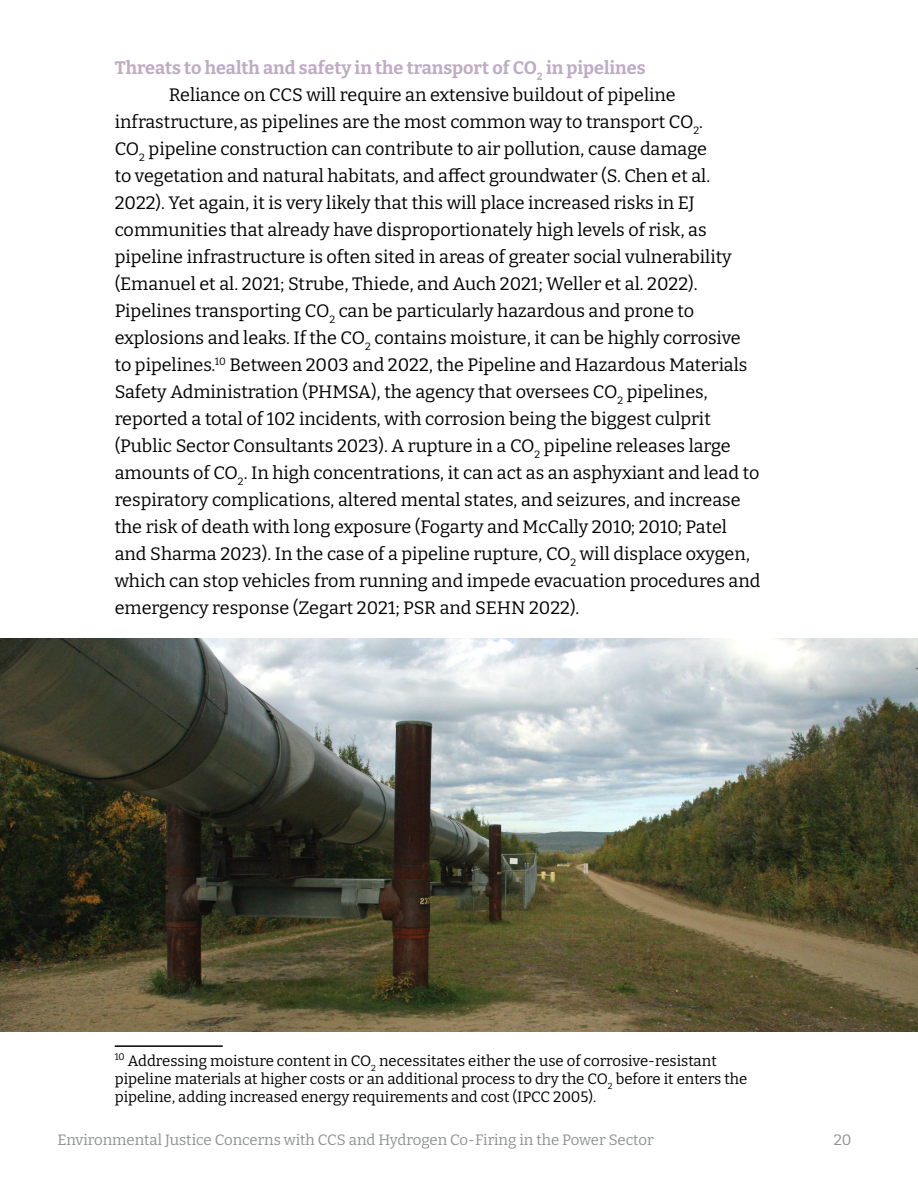
<style>
.page{position:relative;width:918px;height:1188px;background:#fff}
.page>*{position:absolute;margin:0;border:0;box-sizing:border-box;transform-origin:0 0}
.t1{font:18px "Bitter";color:#000}
.t2{font:700 18px "Bitter";color:#beabc4}
.t3{font:15px/18px "Bitter";color:#000}
.t4{font:15px "Bitter";color:#8f9191}
</style>
<div class="page">
<hr style="left:115px;top:1045px;width:108px;height:2px;background:#000">
<img style="left:0;top:639px;width:918px;height:393px">
<p class="t2" style="left:115px;top:53px;width:532px">Threats to health and safety in the transport of CO<sub>2</sub> in pipelines</p>
<p class="t1" style="left:169px;top:82px;width:509px">Reliance on CCS will require an extensive buildout of pipeline</p>
<p class="t1" style="left:115px;top:109px;width:590px">infrastructure,as pipelines are the most common way to transport CO<sub>2</sub>.</p>
<p class="t1" style="left:115px;top:136px;width:594px">CO<sub>2</sub> pipeline construction can contribute to air pollution, cause damage</p>
<p class="t1" style="left:115px;top:163px;width:597px">to vegetation and natural habitats, and affect groundwater (S. Chen et al.</p>
<p class="t1" style="left:115px;top:190px;width:582px">2022). Yet again, it is very likely that this will place increased risks in EJ</p>
<p class="t1" style="left:115px;top:217px;width:593px">communities that already have disproportionately high levels of risk, as</p>
<p class="t1" style="left:115px;top:244px;width:618px">pipeline infrastructure is often sited in areas of greater social vulnerability</p>
<p class="t1" style="left:115px;top:271px;width:584px">(Emanuel et al. 2021; Strube, Thiede, and Auch 2021; Weller et al. 2022).</p>
<p class="t1" style="left:115px;top:298px;width:581px">Pipelines transporting CO<sub>2</sub> can be particularly hazardous and prone to</p>
<p class="t1" style="left:115px;top:325px;width:627px">explosions and leaks. If the CO<sub>2</sub> contains moisture, it can be highly corrosive</p>
<p class="t1" style="left:115px;top:352px;width:634px">to pipelines.<sup>10</sup> Between 2003 and 2022, the Pipeline and Hazardous Materials</p>
<p class="t1" style="left:115px;top:379px;width:594px">Safety Administration (PHMSA), the agency that oversees CO<sub>2</sub> pipelines,</p>
<p class="t1" style="left:115px;top:406px;width:598px">reported a total of 102 incidents, with corrosion being the biggest culprit</p>
<p class="t1" style="left:115px;top:433px;width:618px">(Public Sector Consultants 2023). A rupture in a CO<sub>2</sub> pipeline releases large</p>
<p class="t1" style="left:115px;top:460px;width:646px">amounts of CO<sub>2</sub>. In high concentrations, it can act as an asphyxiant and lead to</p>
<p class="t1" style="left:115px;top:487px;width:627px">respiratory complications, altered mental states, and seizures, and increase</p>
<p class="t1" style="left:115px;top:514px;width:614px">the risk of death with long exposure (Fogarty and McCally 2010; 2010; Patel</p>
<p class="t1" style="left:115px;top:541px;width:637px">and Sharma 2023). In the case of a pipeline rupture, CO<sub>2</sub> will displace oxygen,</p>
<p class="t1" style="left:115px;top:568px;width:647px">which can stop vehicles from running and impede evacuation procedures and</p>
<p class="t1" style="left:115px;top:595px;width:466px">emergency response (Zegart 2021; PSR and SEHN 2022).</p>
<p class="t3" style="left:115px;top:1051px;width:634px"><sup>10</sup> Addressing moisture content in CO<sub>2</sub> necessitates either the use of corrosive-resistant pipeline materials at higher costs or an additional process to dry the CO<sub>2</sub> before it enters the pipeline, adding increased energy requirements and cost (IPCC 2005).</p>
<p class="t4" style="left:57px;top:1129px;width:598px">Environmental Justice Concerns with CCS and Hydrogen Co-Firing in the Power Sector</p>
<p class="t4" style="left:834px;top:1129px;width:19px">20</p>
</div>
